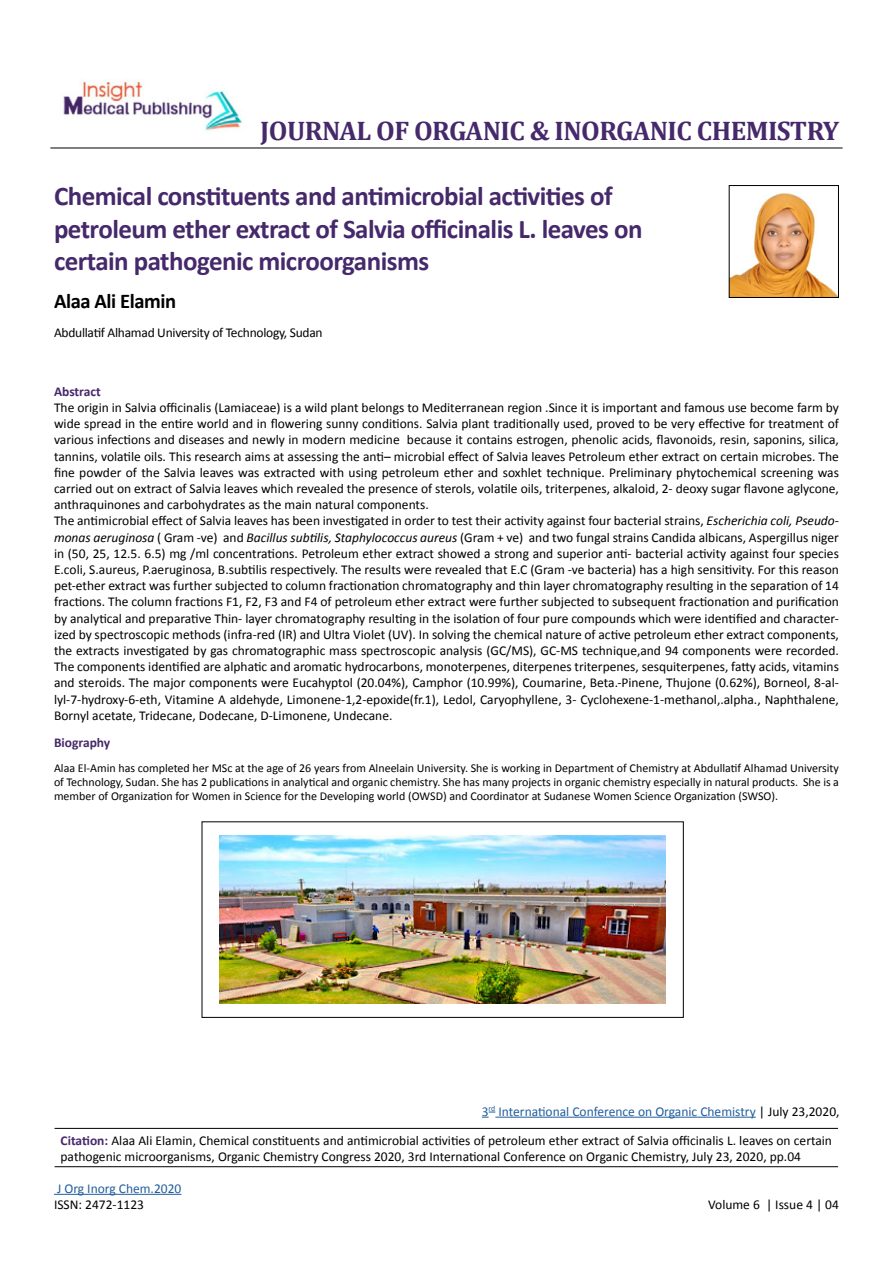
<style>
.page{position:relative;width:893px;height:1263px;background:#fff}
.page>*{position:absolute;margin:0;border:0;box-sizing:border-box;transform-origin:0 0}
.t1{font:700 27px/32.4px "Calibri";letter-spacing:-.02em;color:#46296b}
.t2{font:700 27px "Cambria";letter-spacing:-.02em;color:#46296b}
.t3{font:700 21px "Calibri";letter-spacing:-.02em;color:#000}
.t4{font:13.5px/16.2px "Calibri";color:#000}
.t5{font:13.5px "Calibri";color:#215e9e}
.t6{font:13.5px "Calibri";letter-spacing:-.02em;color:#000}
.t7{font:700 13.5px "Calibri";color:#46296b}
.t8{font:12px/14.4px "Calibri";color:#000;text-align:justify}
.s1{font-style:italic}
.s2{color:#000}
.s3{font-weight:700;color:#46296b}
</style>
<div class="page">
<hr style="left:50px;top:148px;width:793px;height:1px;background:#000">
<img style="left:63px;top:80px;width:179px;height:52px">
<hr style="left:54px;top:1194px;width:127px;height:1px;background:#215e9e">
<hr style="left:55px;top:1128px;width:783px;height:1px;background:#000">
<hr style="left:55px;top:1166px;width:783px;height:1px;background:#000">
<svg style="left:482px;top:1112px;width:13px;height:6px"></svg>
<hr style="left:495px;top:1117px;width:261px;height:1px;background:#215e9e">
<img style="left:731px;top:193px;width:106px;height:103px">
<div style="left:729px;top:185px;width:110px;height:113px;border:1px solid #000"></div>
<img style="left:220px;top:835px;width:445px;height:169px">
<h1 class="t2" style="left:260px;top:111px;width:580px">JOURNAL OF ORGANIC &amp; INORGANIC CHEMISTRY</h1>
<h1 class="t1" style="left:54px;top:180px;width:590px">Chemical constituents and antimicrobial activities of petroleum ether extract of Salvia officinalis L. leaves on certain pathogenic microorganisms</h1>
<h2 class="t3" style="left:54px;top:288px;width:124px">Alaa Ali Elamin</h2>
<p class="t6" style="left:54px;top:324px;width:270px">Abdullatif Alhamad University of Technology, Sudan</p>
<p class="t7" style="left:54px;top:383px;width:48px">Abstract</p>
<p class="t4" style="left:54px;top:399px;width:786px">The origin in Salvia officinalis (Lamiaceae) is a wild plant belongs to Mediterranean region .Since it is important and famous use become farm by wide spread in the entire world and in flowering sunny conditions. Salvia plant traditionally used, proved to be very effective for treatment of various infections and diseases and newly in modern medicine because it contains estrogen, phenolic acids, flavonoids, resin, saponins, silica, tannins, volatile oils. This research aims at assessing the anti– microbial effect of Salvia leaves Petroleum ether extract on certain microbes. The fine powder of the Salvia leaves was extracted with using petroleum ether and soxhlet technique. Preliminary phytochemical screening was carried out on extract of Salvia leaves which revealed the presence of sterols, volatile oils, triterpenes, alkaloid, 2- deoxy sugar flavone aglycone, anthraquinones and carbohydrates as the main natural components.<br>The antimicrobial effect of Salvia leaves has been investigated in order to test their activity against four bacterial strains, <span class="s1">Escherichia coli, Pseudo&shy;monas aeruginosa</span> ( Gram -ve) and <span class="s1">Bacillus subtilis, Staphylococcus aureus</span> (Gram + ve) and two fungal strains Candida albicans, Aspergillus niger in (50, 25, 12.5. 6.5) mg /ml concentrations. Petroleum ether extract showed a strong and superior anti- bacterial activity against four species E.coli, S.aureus, P.aeruginosa, B.subtilis respectively. The results were revealed that E.C (Gram -ve bacteria) has a high sensitivity. For this reason pet-ether extract was further subjected to column fractionation chromatography and thin layer chromatography resulting in the separation of 14 fractions. The column fractions F1, F2, F3 and F4 of petroleum ether extract were further subjected to subsequent fractionation and purification by analytical and preparative Thin- layer chromatography resulting in the isolation of four pure compounds which were identified and character&shy;ized by spectroscopic methods (infra-red (IR) and Ultra Violet (UV). In solving the chemical nature of active petroleum ether extract components, the extracts investigated by gas chromatographic mass spectroscopic analysis (GC/MS), GC-MS technique,and 94 components were recorded.<br>The components identified are alphatic and aromatic hydrocarbons, monoterpenes, diterpenes triterpenes, sesquiterpenes, fatty acids, vitamins and steroids. The major components were Eucahyptol (20.04%), Camphor (10.99%), Coumarine, Beta.-Pinene, Thujone (0.62%), Borneol, 8-al&shy;lyl-7-hydroxy-6-eth, Vitamine A aldehyde, Limonene-1,2-epoxide(fr.1), Ledol, Caryophyllene, 3- Cyclohexene-1-methanol,.alpha., Naphthalene, Bornyl acetate, Tridecane, Dodecane, D-Limonene, Undecane.</p>
<p class="t7" style="left:54px;top:733px;width:58px">Biography</p>
<p class="t8" style="left:54px;top:760px;width:786px">Alaa El-Amin has completed her MSc at the age of 26 years from Alneelain University. She is working in Department of Chemistry at Abdullatif Alhamad University of Technology, Sudan. She has 2 publications in analytical and organic chemistry. She has many projects in organic chemistry especially in natural products. She is a member of Organization for Women in Science for the Developing world (OWSD) and Coordinator at Sudanese Women Science Organization (SWSO).</p>
<p class="t5" style="left:482px;top:1102px;width:359px">3<sup>rd</sup> International Conference on Organic Chemistry <span class="s2">| July 23,2020,</span></p>
<p class="t4" style="left:61px;top:1132px;width:773px"><span class="s3">Citation:</span> Alaa Ali Elamin, Chemical constituents and antimicrobial activities of petroleum ether extract of Salvia officinalis L. leaves on certain pathogenic microorganisms, Organic Chemistry Congress 2020, 3rd International Conference on Organic Chemistry, July 23, 2020, pp.04</p>
<p class="t5" style="left:57px;top:1180px;width:126px">J Org Inorg Chem.2020</p>
<p class="t4" style="left:54px;top:1196px;width:92px">ISSN: 2472-1123</p>
<p class="t4" style="left:708px;top:1196px;width:132px">Volume 6 | Issue 4 | 04</p>
</div>
